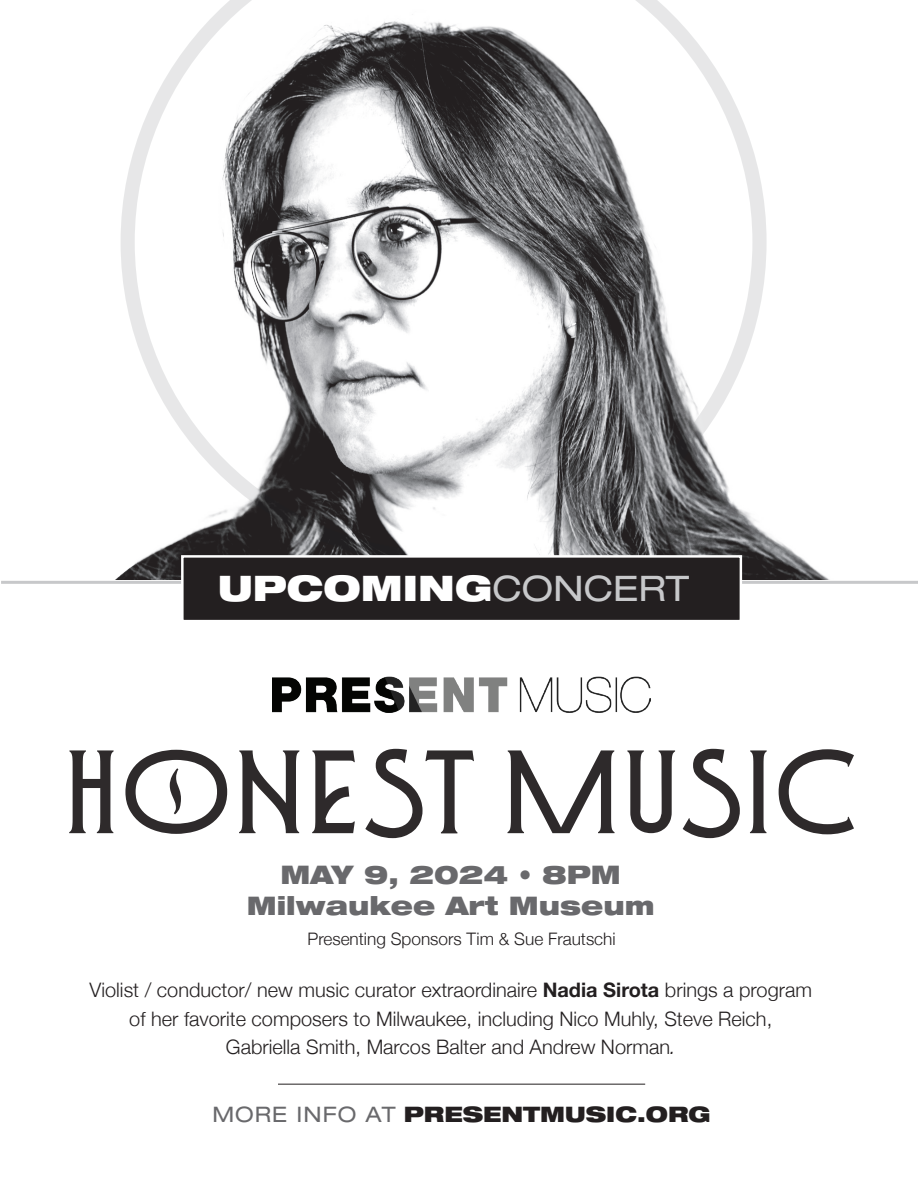
<style>
.page{position:relative;width:918px;height:1188px;background:#fff}
.page>*{position:absolute;margin:0;border:0;box-sizing:border-box;transform-origin:0 0}
.t1{font:900 expanded 35.25px "Helvetica Neue LT Std";color:#fff}
.t2{font:900 expanded 25.65px/30.8px "Helvetica Neue LT Std";color:#69696c;text-align:center}
.t3{font:900 expanded 21.3px "Helvetica Neue LT Std";color:#231f20}
.t4{font:300 19.95px/28.5px "Helvetica Neue";color:#231f20;text-align:center}
.t5{font:300 17.25px "Helvetica Neue";color:#231f20}
.s1{font-weight:400;color:#c7c8ca}
.s2{font-weight:700}
.s3{font-style:italic}
.s4{font-weight:400;color:#69696c}
</style>
<div class="page">
<img style="left:115px;top:0;width:715px;height:580px">
<hr style="left:1px;top:581px;width:917px;height:3px;background:#c7c8ca">
<svg style="left:180px;top:554px;width:563px;height:66px;background:#2f2b2c"></svg>
<svg style="left:507px;top:749px;width:347px;height:89px"></svg>
<svg style="left:69px;top:749px;width:405px;height:89px"></svg>
<img style="left:273px;top:677px;width:377px;height:35px">
<hr style="left:278px;top:1084px;width:367px;height:1px;background:#231f20">
<h1 class="t1" style="left:218px;top:566px;width:473px">UPCOMING<span class="s1">CONCERT</span></h1>
<p class="t2" style="left:247px;top:859px;width:409px">MAY 9, 2024 • 8PM<br>Milwaukee Art Museum</p>
<p class="t5" style="left:308px;top:929px;width:310px">Presenting Sponsors Tim &amp; Sue Frautschi</p>
<p class="t4" style="left:90px;top:976px;width:724px">Violist / conductor/ new music curator extraordinaire <span class="s2">Nadia Sirota</span> brings a program of her favorite composers to Milwaukee, including Nico Muhly, Steve Reich,<br>Gabriella Smith, Marcos Balter and Andrew Norman<span class="s3">.</span></p>
<p class="t3" style="left:212px;top:1101px;width:500px"><span class="s4">MORE INFO AT</span> PRESENTMUSIC.ORG</p>
</div>
